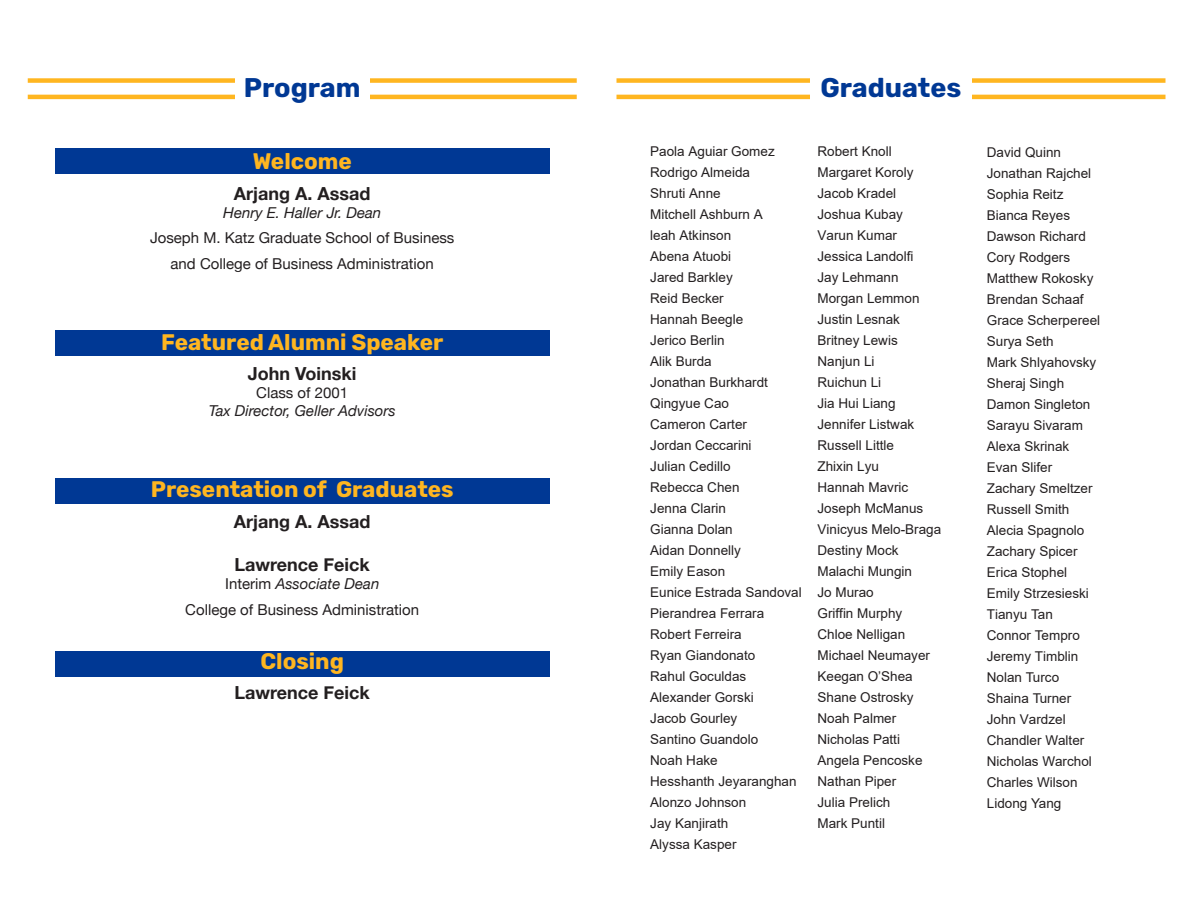
<style>
.page{position:relative;width:1188px;height:918px;background:#fff}
.page>*{position:absolute;margin:0;border:0;box-sizing:border-box;transform-origin:0 0}
.t1{font:700 27px "Rubik";color:#003894}
.t2{font:700 22.5px "Rubik";color:#ffb620}
.t3{font:700 18px "Helvetica Neue";color:#231f20}
.t4{font:15px "Helvetica Neue";color:#231f20}
.t5{font:italic 15px "Helvetica Neue";color:#231f20}
.t6{font:13.5px/21px "Arial";color:#231f20}
.s1{font-style:normal}
</style>
<div class="page">
<div style="left:616px;top:78px;width:550px;height:5px;background:#ffb620"></div>
<hr style="left:616px;top:95px;width:550px;height:4px;background:#ffb620">
<div style="left:810px;top:69px;width:162px;height:38px;background:#fff"></div>
<div style="left:28px;top:78px;width:549px;height:5px;background:#ffb620"></div>
<hr style="left:28px;top:95px;width:549px;height:4px;background:#ffb620">
<div style="left:235px;top:70px;width:134px;height:38px;background:#fff"></div>
<div style="left:55px;top:148px;width:495px;height:26px;background:#003894"></div>
<div style="left:55px;top:330px;width:495px;height:26px;background:#003894"></div>
<div style="left:55px;top:478px;width:495px;height:26px;background:#003894"></div>
<div style="left:55px;top:651px;width:495px;height:25px;background:#003894"></div>
<p class="t1" style="left:244px;top:73px;width:118px">Program</p>
<p class="t2" style="left:253px;top:149px;width:101px">Welcome</p>
<p class="t3" style="left:234px;top:179px;width:138px">Arjang A. Assad</p>
<p class="t5" style="left:223px;top:202px;width:160px">Henry E. Haller Jr. Dean</p>
<p class="t4" style="left:150px;top:227px;width:306px">Joseph M. Katz Graduate School of Business</p>
<p class="t4" style="left:171px;top:253px;width:265px">and College of Business Administration</p>
<p class="t2" style="left:161px;top:329px;width:284px">Featured Alumni Speaker</p>
<p class="t3" style="left:248px;top:360px;width:110px">John Voinski</p>
<p class="t4" style="left:256px;top:382px;width:93px">Class of 2001</p>
<p class="t5" style="left:209px;top:400px;width:188px">Tax Director, Geller Advisors</p>
<p class="t2" style="left:151px;top:477px;width:304px">Presentation of Graduates</p>
<p class="t3" style="left:234px;top:508px;width:138px">Arjang A. Assad</p>
<p class="t3" style="left:235px;top:551px;width:137px">Lawrence Feick</p>
<p class="t5" style="left:225px;top:573px;width:156px"><span class="s1">Interim</span> Associate Dean</p>
<p class="t4" style="left:185px;top:599px;width:235px">College of Business Administration</p>
<p class="t2" style="left:260px;top:648px;width:85px">Closing</p>
<p class="t3" style="left:235px;top:679px;width:137px">Lawrence Feick</p>
<p class="t1" style="left:820px;top:73px;width:143px">Graduates</p>
<p class="t6" style="left:650px;top:141px;width:153px">Paola Aguiar Gomez<br>Rodrigo Almeida<br>Shruti Anne<br>Mitchell Ashburn A<br>leah Atkinson<br>Abena Atuobi<br>Jared Barkley<br>Reid Becker<br>Hannah Beegle<br>Jerico Berlin<br>Alik Burda<br>Jonathan Burkhardt<br>Qingyue Cao<br>Cameron Carter<br>Jordan Ceccarini<br>Julian Cedillo<br>Rebecca Chen<br>Jenna Clarin<br>Gianna Dolan<br>Aidan Donnelly<br>Emily Eason<br>Eunice Estrada Sandoval<br>Pierandrea Ferrara<br>Robert Ferreira<br>Ryan Giandonato<br>Rahul Goculdas<br>Alexander Gorski<br>Jacob Gourley<br>Santino Guandolo<br>Noah Hake<br>Hesshanth Jeyaranghan<br>Alonzo Johnson<br>Jay Kanjirath<br>Alyssa Kasper</p>
<p class="t6" style="left:818px;top:141px;width:125px">Robert Knoll<br>Margaret Koroly<br>Jacob Kradel<br>Joshua Kubay<br>Varun Kumar<br>Jessica Landolfi<br>Jay Lehmann<br>Morgan Lemmon<br>Justin Lesnak<br>Britney Lewis<br>Nanjun Li<br>Ruichun Li<br>Jia Hui Liang<br>Jennifer Listwak<br>Russell Little<br>Zhixin Lyu<br>Hannah Mavric<br>Joseph McManus<br>Vinicyus Melo-Braga<br>Destiny Mock<br>Malachi Mungin<br>Jo Murao<br>Griffin Murphy<br>Chloe Nelligan<br>Michael Neumayer<br>Keegan O’Shea<br>Shane Ostrosky<br>Noah Palmer<br>Nicholas Patti<br>Angela Pencoske<br>Nathan Piper<br>Julia Prelich<br>Mark Puntil</p>
<p class="t6" style="left:987px;top:141px;width:115px">David Quinn<br>Jonathan Rajchel<br>Sophia Reitz<br>Bianca Reyes<br>Dawson Richard<br>Cory Rodgers<br>Matthew Rokosky<br>Brendan Schaaf<br>Grace Scherpereel<br>Surya Seth<br>Mark Shlyahovsky<br>Sheraj Singh<br>Damon Singleton<br>Sarayu Sivaram<br>Alexa Skrinak<br>Evan Slifer<br>Zachary Smeltzer<br>Russell Smith<br>Alecia Spagnolo<br>Zachary Spicer<br>Erica Stophel<br>Emily Strzesieski<br>Tianyu Tan<br>Connor Tempro<br>Jeremy Timblin<br>Nolan Turco<br>Shaina Turner<br>John Vardzel<br>Chandler Walter<br>Nicholas Warchol<br>Charles Wilson<br>Lidong Yang</p>
</div>
